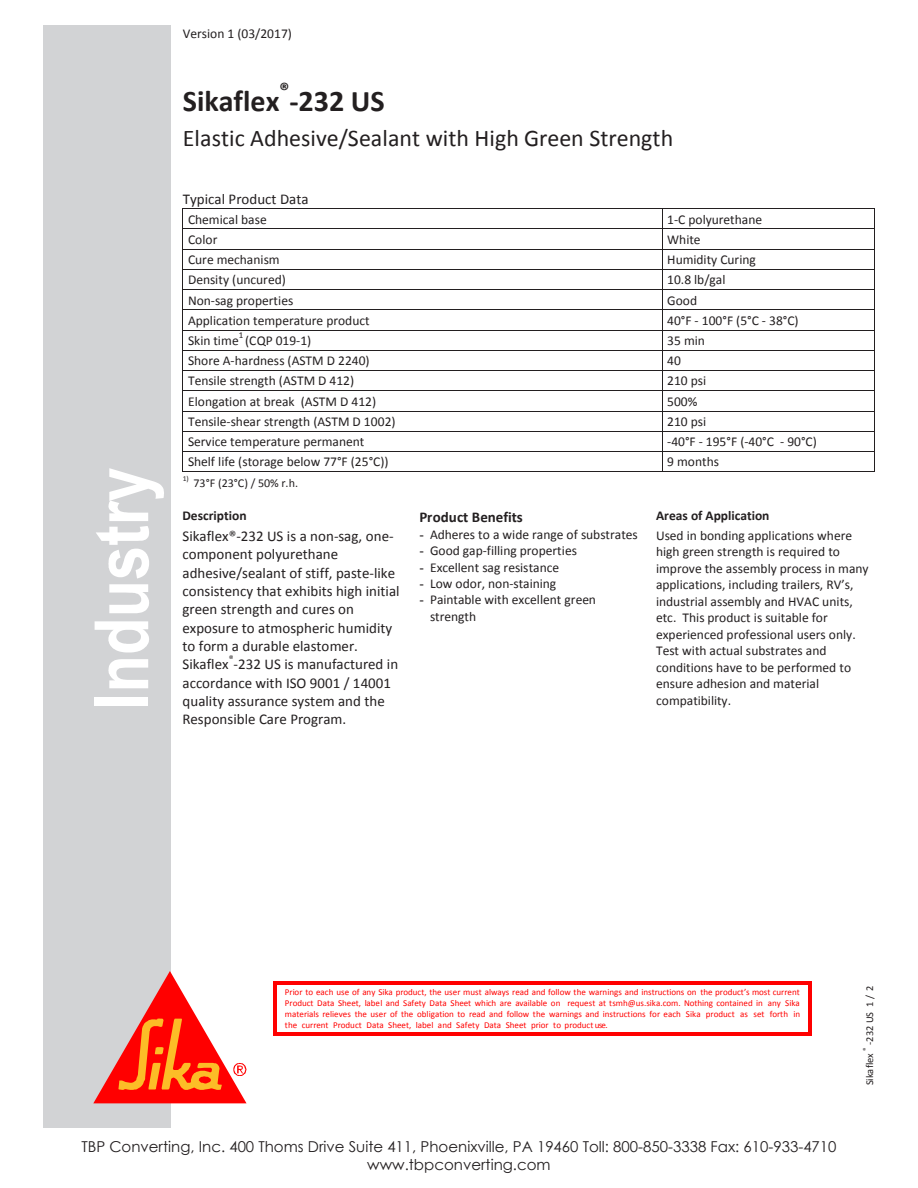
<style>
.page{position:relative;width:918px;height:1188px;background:#fff}
.page>*{position:absolute;margin:0;border:0;box-sizing:border-box;transform-origin:0 0}
.t1{font:700 30px "Calibri";color:#231f20}
.t2{font:24px "Calibri";color:#231f20}
.t3{font:700 19.5px "Calibri";color:#231f20}
.t4{font:15px/18.3px "Calibri";color:#231f20}
.t5{font:15px/18px "Century Gothic";color:#231f20;text-align:center}
.t6{font:700 15px "Calibri";letter-spacing:.005em;color:#231f20}
.t7{font:13.5px/16.5px "Calibri";color:#231f20}
.t8{font:700 13.5px "Calibri";letter-spacing:-.005em;color:#231f20}
.t9{font:12px "Calibri";color:#231f20}
.t10{font:10.5px "Calibri";letter-spacing:-.005em;color:#231f20}
.t11{font:9.75px "Calibri";color:#231f20}
.t12{font:9px/11.1px "Calibri";color:#f00;text-align:justify}
.t13{font:9px "Calibri";color:#231f20}
.t14{font:7.5px "Calibri";color:#231f20}
.t15{font:6.9px "Calibri";color:#231f20}
.s1{font-family:"Times New Roman"}
</style>
<div class="page">
<div style="left:43px;top:26px;width:127px;height:1102px;background:#d2d3d5"></div>
<div style="left:95px;top:697px;width:53px;height:8px;background:#fff"></div>
<svg style="left:108px;top:659px;width:40px;height:29px"></svg>
<svg style="left:95px;top:621px;width:54px;height:31px"></svg>
<svg style="left:96px;top:468px;width:68px;height:145px"></svg>
<svg style="left:93px;top:971px;width:154px;height:132px"></svg>
<hr style="left:277px;top:982px;width:531px;height:3px;background:#f00">
<hr style="left:277px;top:1032px;width:531px;height:3px;background:#f00">
<svg style="left:274px;top:982px;width:3px;height:53px"></svg>
<svg style="left:808px;top:982px;width:3px;height:53px"></svg>
<hr style="left:183px;top:208px;width:479px;height:1px;background:#231f20">
<hr style="left:663px;top:208px;width:211px;height:1px;background:#231f20">
<hr style="left:183px;top:229px;width:479px;height:1px;background:#231f20">
<hr style="left:663px;top:229px;width:211px;height:1px;background:#231f20">
<hr style="left:183px;top:249px;width:479px;height:1px;background:#231f20">
<hr style="left:663px;top:249px;width:211px;height:1px;background:#231f20">
<hr style="left:183px;top:269px;width:479px;height:1px;background:#231f20">
<hr style="left:663px;top:269px;width:211px;height:1px;background:#231f20">
<hr style="left:183px;top:289px;width:479px;height:1px;background:#231f20">
<hr style="left:663px;top:289px;width:211px;height:1px;background:#231f20">
<hr style="left:183px;top:310px;width:479px;height:1px;background:#231f20">
<hr style="left:663px;top:310px;width:211px;height:1px;background:#231f20">
<hr style="left:183px;top:330px;width:479px;height:1px;background:#231f20">
<hr style="left:663px;top:330px;width:211px;height:1px;background:#231f20">
<hr style="left:183px;top:350px;width:479px;height:1px;background:#231f20">
<hr style="left:663px;top:350px;width:211px;height:1px;background:#231f20">
<hr style="left:183px;top:370px;width:479px;height:1px;background:#231f20">
<hr style="left:663px;top:370px;width:211px;height:1px;background:#231f20">
<hr style="left:183px;top:391px;width:479px;height:1px;background:#231f20">
<hr style="left:663px;top:391px;width:211px;height:1px;background:#231f20">
<hr style="left:183px;top:411px;width:479px;height:1px;background:#231f20">
<hr style="left:663px;top:411px;width:211px;height:1px;background:#231f20">
<hr style="left:183px;top:431px;width:479px;height:1px;background:#231f20">
<hr style="left:663px;top:431px;width:211px;height:1px;background:#231f20">
<hr style="left:183px;top:451px;width:479px;height:1px;background:#231f20">
<hr style="left:663px;top:451px;width:211px;height:1px;background:#231f20">
<hr style="left:183px;top:471px;width:479px;height:1px;background:#231f20">
<svg style="left:662px;top:208px;width:1px;height:264px"></svg>
<hr style="left:663px;top:471px;width:211px;height:1px;background:#231f20">
<svg style="left:874px;top:208px;width:1px;height:264px"></svg>
<p class="t7" style="left:183px;top:25px;width:111px">Version 1 (03/2017)</p>
<h3 class="t3" style="left:280px;top:78px;width:11px">®</h3>
<h2 class="t2" style="left:183px;top:123px;width:492px">Elastic Adhesive/Sealant with High Green Strength</h2>
<h1 class="t1" style="left:183px;top:82px;width:203px">Sikaflex -232 US</h1>
<p class="t4" style="left:183px;top:190px;width:127px">Typical Product Data</p>
<p class="t7" style="left:188px;top:211px;width:80px">Chemical base</p>
<p class="t7" style="left:667px;top:211px;width:96px">1-C polyurethane</p>
<p class="t7" style="left:188px;top:231px;width:31px">Color</p>
<p class="t7" style="left:667px;top:231px;width:35px">White</p>
<p class="t7" style="left:188px;top:251px;width:93px">Cure mechanism</p>
<p class="t7" style="left:667px;top:251px;width:90px">Humidity Curing</p>
<p class="t7" style="left:188px;top:272px;width:99px">Density (uncured)</p>
<p class="t7" style="left:667px;top:272px;width:60px">10.8 lb/gal</p>
<p class="t7" style="left:188px;top:292px;width:107px">Non-sag properties</p>
<p class="t7" style="left:667px;top:292px;width:31px">Good</p>
<p class="t7" style="left:188px;top:312px;width:183px">Application temperature product</p>
<p class="t7" style="left:667px;top:312px;width:133px">40°F - 100°F (5°C - 38°C)</p>
<p class="t7" style="left:188px;top:332px;width:52px">Skin time</p>
<p class="t13" style="left:239px;top:330px;width:6px">1</p>
<p class="t7" style="left:245px;top:332px;width:68px">(CQP 019-1)</p>
<p class="t7" style="left:667px;top:332px;width:39px">35 min</p>
<p class="t7" style="left:188px;top:353px;width:183px">Shore A-hardness (ASTM D 2240)</p>
<p class="t7" style="left:667px;top:353px;width:15px">40</p>
<p class="t7" style="left:188px;top:373px;width:168px">Tensile strength (ASTM D 412)</p>
<p class="t7" style="left:667px;top:373px;width:40px">210 psi</p>
<p class="t7" style="left:188px;top:393px;width:190px">Elongation at break (ASTM D 412)</p>
<p class="t7" style="left:667px;top:393px;width:32px">500%</p>
<p class="t7" style="left:188px;top:413px;width:209px">Tensile-shear strength (ASTM D 1002)</p>
<p class="t7" style="left:667px;top:413px;width:40px">210 psi</p>
<p class="t7" style="left:188px;top:433px;width:178px">Service temperature permanent</p>
<p class="t7" style="left:667px;top:433px;width:151px">-40°F - 195°F (-40°C - 90°C)</p>
<p class="t7" style="left:188px;top:454px;width:202px">Shelf life (storage below 77°F (25°C))</p>
<p class="t7" style="left:667px;top:454px;width:53px">9 months</p>
<p class="t14" style="left:183px;top:473px;width:8px">1)</p>
<p class="t9" style="left:193px;top:475px;width:106px">73°F (23°C) / 50% r.h.</p>
<p class="t8" style="left:183px;top:507px;width:66px">Description</p>
<p class="t4" style="left:183px;top:527px;width:219px">Sikaflex®-232 US is a non-sag, one&shy;component polyurethane adhesive/sealant of stiff, paste-like consistency that exhibits high initial green strength and cures on exposure to atmospheric humidity to form a durable elastomer.<br>Sikaflex -232 US is manufactured in</p>
<p class="t8" style="left:656px;top:507px;width:115px">Areas of Application</p>
<p class="t7" style="left:656px;top:527px;width:214px">Used in bonding applications where high green strength is required to improve the assembly process in many applications, including trailers, RV’s, industrial assembly and HVAC units, etc. This product is suitable for experienced professional users only.<br>Test with actual substrates and conditions have to be performed to ensure adhesion and material compatibility.</p>
<p class="t6" style="left:419px;top:507px;width:105px">Product Benefits</p>
<p class="t7" style="left:419px;top:526px;width:220px"><span class="s1">-</span> Adheres to a wide range of substrates</p>
<p class="t7" style="left:419px;top:542px;width:159px"><span class="s1">-</span> Good gap-filling properties</p>
<p class="t7" style="left:419px;top:559px;width:141px"><span class="s1">-</span> Excellent sag resistance</p>
<p class="t7" style="left:419px;top:575px;width:138px"><span class="s1">-</span> Low odor, non-staining</p>
<p class="t7" style="left:430px;top:592px;width:168px;text-indent:-11px"><span class="s1">-</span> Paintable with excellent green strength</p>
<p class="t11" style="left:229px;top:652px;width:6px">®</p>
<p class="t4" style="left:183px;top:674px;width:210px">accordance with ISO 9001 / 14001 quality assurance system and the<br>Responsible Care Program.</p>
<p class="t12" style="left:285px;top:987px;width:517px">Prior to each use of any Sika product, the user must always read and follow the warnings and instructions on the product’s most current Product Data Sheet, label and Safety Data Sheet which are available on request at tsmh@us.sika.com. Nothing contained in any Sika materials relieves the user of the obligation to read and follow the warnings and instructions for each Sika product as set forth in the current Product Data Sheet, label and Safety Data Sheet prior to product use.</p>
<p class="t5" style="left:81px;top:1137px;width:757px">TBP Converting, Inc. 400 Thoms Drive Suite 411, Phoenixville, PA 19460 Toll: 800-850-3338 Fax: 610-933-4710 www.tbpconverting.com</p>
<p class="t10" style="left:863px;top:1045px;width:61px;rotate:-90deg">-232 US 1 / 2</p>
<p class="t15" style="left:861px;top:1051px;width:5px;rotate:-90deg">®</p>
<p class="t10" style="left:863px;top:1085px;width:34px;rotate:-90deg">Sikaflex</p>
</div>
